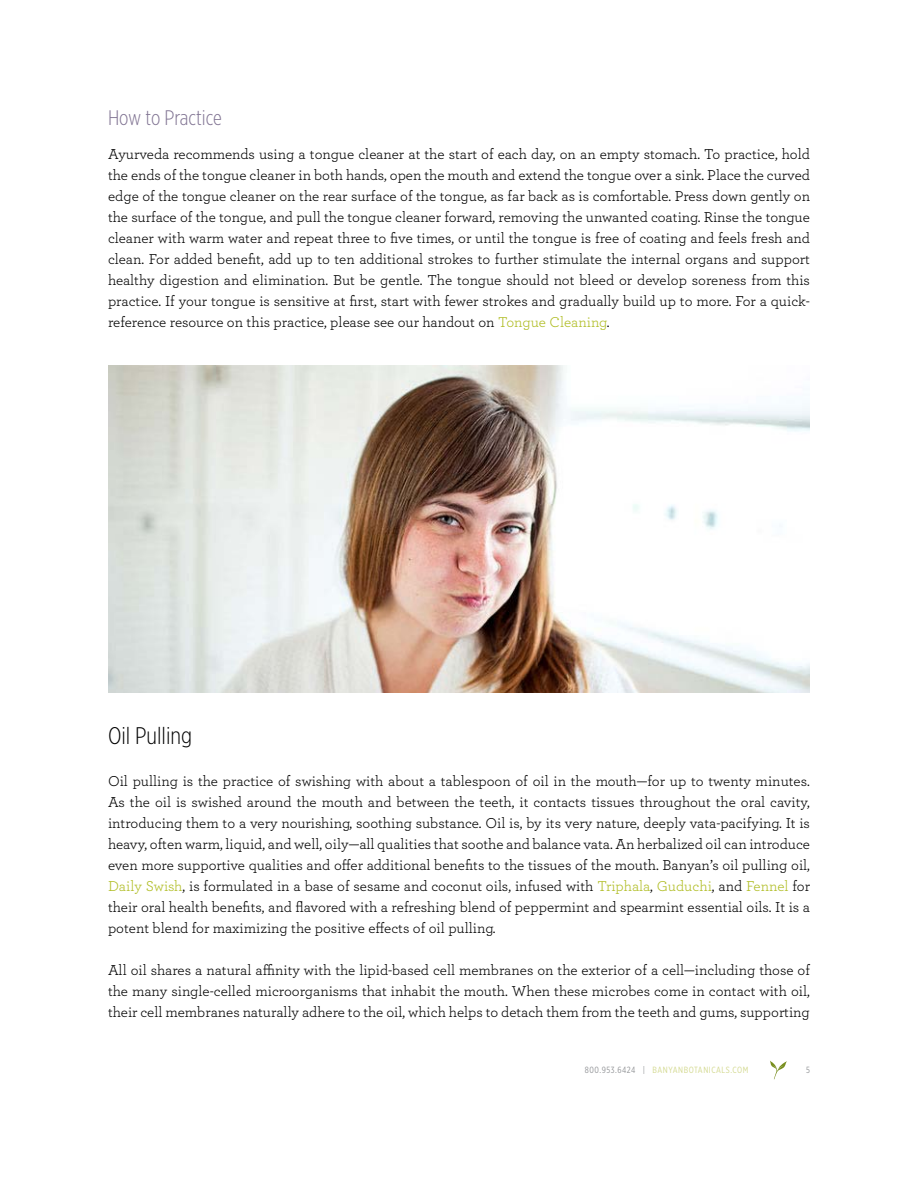
<style>
.page{position:relative;width:918px;height:1188px;background:#fff}
.page>*{position:absolute;margin:0;border:0;box-sizing:border-box;transform-origin:0 0}
.t1{font:300 24px "Gotham X Narrow";color:#000}
.t2{font:300 21px "Gotham X Narrow";color:#807392}
.t3{font:15px/21px "Archer";color:#000;text-align:justify}
.t4{font:9px "Gotham X Narrow";letter-spacing:.06em;color:#d3d98f}
.t5{font:9px "Gotham X Narrow";color:#939598}
.s1{color:#afbc22}
.s2{color:#939598}
</style>
<div class="page">
<svg style="left:770px;top:1061px;width:17px;height:18px"></svg>
<img style="left:108px;top:365px;width:702px;height:327px">
<h2 class="t2" style="left:108px;top:105px;width:116px">How to Practice</h2>
<p class="t3" style="left:108px;top:143px;width:704px">Ayurveda recommends using a tongue cleaner at the start of each day, on an empty stomach. To practice, hold the ends of the tongue cleaner in both hands, open the mouth and extend the tongue over a sink. Place the curved edge of the tongue cleaner on the rear surface of the tongue, as far back as is comfortable. Press down gently on the surface of the tongue, and pull the tongue cleaner forward, removing the unwanted coating. Rinse the tongue cleaner with warm water and repeat three to five times, or until the tongue is free of coating and feels fresh and clean. For added benefit, add up to ten additional strokes to further stimulate the internal organs and support healthy digestion and elimination. But be gentle. The tongue should not bleed or develop soreness from this practice. If your tongue is sensitive at first, start with fewer strokes and gradually build up to more. For a quick&shy;reference resource on this practice, please see our handout on <span class="s1">Tongue Cleaning</span>.</p>
<h1 class="t1" style="left:108px;top:722px;width:86px">Oil Pulling</h1>
<p class="t3" style="left:108px;top:769px;width:704px">Oil pulling is the practice of swishing with about a tablespoon of oil in the mouth—for up to twenty minutes.<br>As the oil is swished around the mouth and between the teeth, it contacts tissues throughout the oral cavity, introducing them to a very nourishing, soothing substance. Oil is, by its very nature, deeply vata-pacifying. It is heavy, often warm, liquid, and well, oily—all qualities that soothe and balance vata. An herbalized oil can introduce even more supportive qualities and offer additional benefits to the tissues of the mouth. Banyan’s oil pulling oil, <span class="s1">Daily Swish</span>, is formulated in a base of sesame and coconut oils, infused with <span class="s1">Triphala</span>, <span class="s1">Guduchi</span>, and <span class="s1">Fennel</span> for their oral health benefits, and flavored with a refreshing blend of peppermint and spearmint essential oils. It is a potent blend for maximizing the positive effects of oil pulling.</p>
<p class="t3" style="left:108px;top:958px;width:703px">All oil shares a natural affinity with the lipid-based cell membranes on the exterior of a cell—including those of the many single-celled microorganisms that inhabit the mouth. When these microbes come in contact with oil, their cell membranes naturally adhere to the oil, which helps to detach them from the teeth and gums, supporting</p>
<p class="t4" style="left:585px;top:1065px;width:165px"><span class="s2">800.953.6424 |</span> BANYANBOTANICALS.COM</p>
<p class="t5" style="left:806px;top:1065px;width:5px">5</p>
</div>
